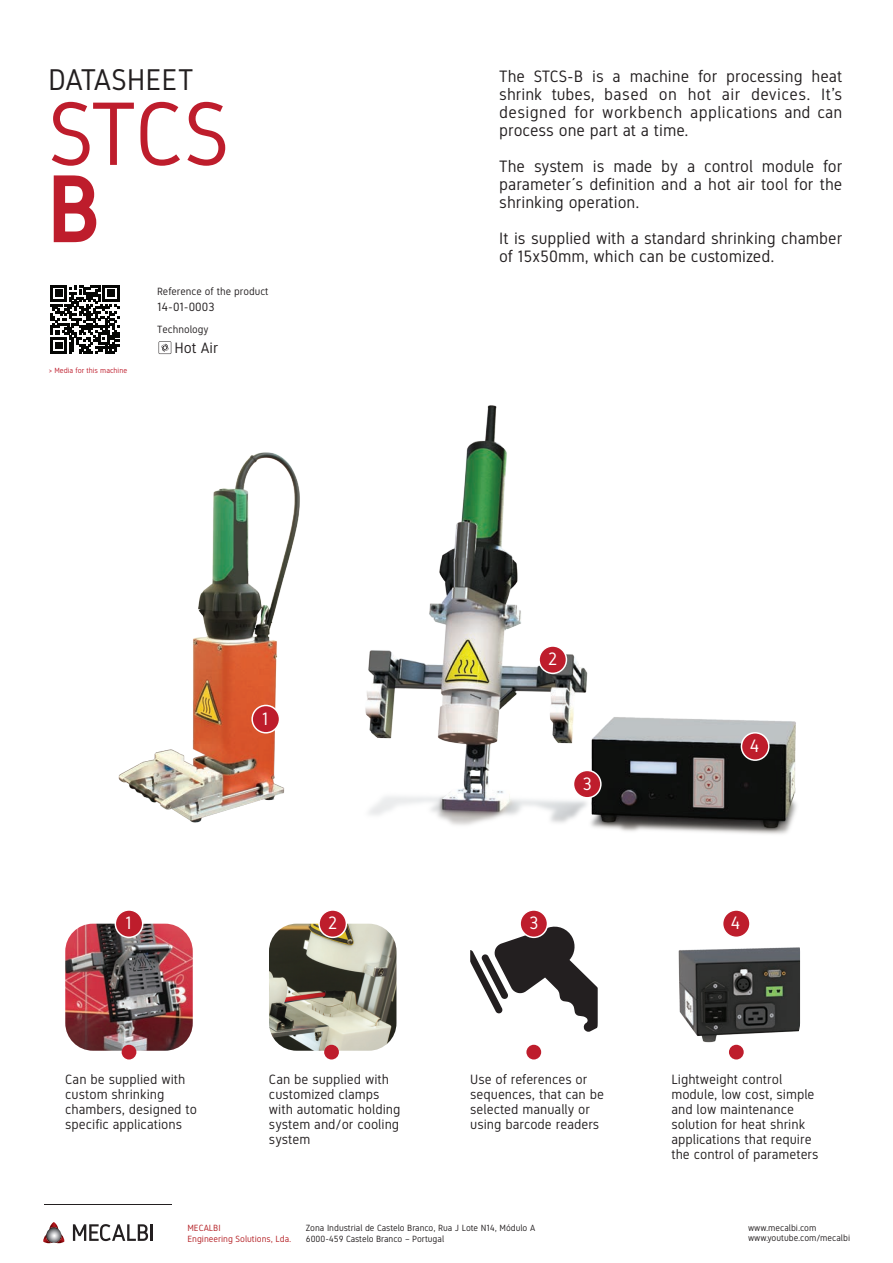
<style>
.page{position:relative;width:893px;height:1263px;background:#fff}
.page>*{position:absolute;margin:0;border:0;box-sizing:border-box;transform-origin:0 0}
.t1{font:90px/75px "Gidole";color:#be1d2c}
.t2{font:30px "Gidole";color:#231f20}
.t3{font:18px "Gidole";color:#fff}
.t4{font:16.5px/18px "Gidole";color:#231f20;text-align:justify}
.t5{font:15px "Gidole";color:#231f20}
.t6{font:13.5px/15px "Gidole";color:#231f20}
.t7{font:12px "Gidole";color:#231f20}
.t8{font:10.5px "Gidole";color:#231f20}
.t9{font:9px/10.5px "Gidole";color:#231f20}
.t10{font:9px/10.5px "Gidole";color:#b41f24}
.t11{font:7.5px "Gidole";color:#be1d2c}
</style>
<div class="page">
<img style="left:118px;top:452px;width:161px;height:371px">
<img style="left:279px;top:405px;width:518px;height:429px">
<svg style="left:53px;top:175px;width:44px;height:68px"></svg>
<div style="left:252px;top:705px;width:28px;height:28px;background:#be1d2c;border-radius:14px"></div>
<div style="left:251px;top:705px;width:29px;height:28px;border:2px solid #fff;border-radius:14px"></div>
<div style="left:539px;top:646px;width:27px;height:27px;background:#be1d2c;border-radius:14px"></div>
<div style="left:538px;top:645px;width:29px;height:29px;border:2px solid #fff;border-radius:14px"></div>
<div style="left:573px;top:770px;width:28px;height:28px;background:#be1d2c;border-radius:14px"></div>
<div style="left:573px;top:770px;width:29px;height:28px;border:2px solid #fff;border-radius:14px"></div>
<div style="left:741px;top:733px;width:28px;height:27px;background:#be1d2c;border-radius:14px"></div>
<div style="left:741px;top:732px;width:29px;height:29px;border:2px solid #fff;border-radius:14px"></div>
<svg style="left:470px;top:926px;width:128px;height:106px"></svg>
<img style="left:65px;top:924px;width:128px;height:127px">
<div style="left:115px;top:910px;width:28px;height:27px;background:#be1d2c;border-radius:14px"></div>
<div style="left:115px;top:909px;width:28px;height:29px;border:2px solid #fff;border-radius:14px"></div>
<div style="left:122px;top:1045px;width:14px;height:14px;background:#be1d2c;border-radius:7px"></div>
<img style="left:269px;top:924px;width:127px;height:127px">
<img style="left:678px;top:947px;width:122px;height:102px">
<div style="left:319px;top:910px;width:27px;height:27px;background:#be1d2c;border-radius:14px"></div>
<div style="left:318px;top:909px;width:29px;height:29px;border:2px solid #fff;border-radius:14px"></div>
<div style="left:520px;top:910px;width:27px;height:27px;background:#be1d2c;border-radius:14px"></div>
<div style="left:519px;top:909px;width:29px;height:29px;border:2px solid #fff;border-radius:14px"></div>
<div style="left:723px;top:910px;width:27px;height:27px;background:#be1d2c;border-radius:14px"></div>
<div style="left:722px;top:909px;width:29px;height:29px;border:2px solid #fff;border-radius:14px"></div>
<div style="left:324px;top:1045px;width:15px;height:14px;background:#be1d2c;border-radius:7px"></div>
<div style="left:526px;top:1045px;width:15px;height:14px;background:#be1d2c;border-radius:7px"></div>
<div style="left:729px;top:1045px;width:15px;height:14px;background:#be1d2c;border-radius:7px"></div>
<svg style="left:159px;top:341px;width:12px;height:13px"></svg>
<svg style="left:50px;top:285px;width:69px;height:69px"></svg>
<svg style="left:43px;top:1222px;width:21px;height:21px"></svg>
<svg style="left:46px;top:1228px;width:15px;height:15px"></svg>
<svg style="left:73px;top:1224px;width:80px;height:17px"></svg>
<hr style="left:44px;top:1205px;width:128px;height:1px;background:#231f20">
<h2 class="t2" style="left:48px;top:62px;width:147px">DATASHEET</h2>
<h1 class="t1" style="left:48px;top:96px;width:183px">STCS<br>B</h1>
<p class="t8" style="left:157px;top:285px;width:113px">Reference of the product</p>
<p class="t7" style="left:157px;top:300px;width:59px">14-01-0003</p>
<p class="t11" style="left:49px;top:366px;width:80px">&gt; Media for this machine</p>
<p class="t8" style="left:157px;top:324px;width:53px">Technology</p>
<p class="t5" style="left:174px;top:339px;width:45px">Hot Air</p>
<p class="t4" style="left:499px;top:67px;width:345px">The STCS-B is a machine for processing heat shrink tubes, based on hot air devices. It’s designed for workbench applications and can process one part at a time.</p>
<p class="t4" style="left:499px;top:157px;width:345px">The system is made by a control module for parameter´s definition and a hot air tool for the shrinking operation.</p>
<p class="t4" style="left:499px;top:229px;width:345px">It is supplied with a standard shrinking chamber of 15x50mm, which can be customized.</p>
<h3 class="t3" style="left:125px;top:912px;width:8px">1</h3>
<h3 class="t3" style="left:262px;top:708px;width:8px">1</h3>
<h3 class="t3" style="left:548px;top:648px;width:11px">2</h3>
<h3 class="t3" style="left:582px;top:773px;width:11px">3</h3>
<h3 class="t3" style="left:749px;top:735px;width:12px">4</h3>
<h3 class="t3" style="left:328px;top:912px;width:11px">2</h3>
<h3 class="t3" style="left:529px;top:912px;width:11px">3</h3>
<h3 class="t3" style="left:731px;top:912px;width:12px">4</h3>
<p class="t6" style="left:470px;top:1071px;width:135px">Use of references or sequences, that can be selected manually or using barcode readers</p>
<p class="t6" style="left:65px;top:1071px;width:133px">Can be supplied with custom shrinking chambers, designed to specific applications</p>
<p class="t6" style="left:671px;top:1071px;width:149px">Lightweight control module, low cost, simple and low maintenance solution for heat shrink applications that require the control of parameters</p>
<p class="t6" style="left:269px;top:1071px;width:133px">Can be supplied with customized clamps with automatic holding system and/or cooling system</p>
<p class="t10" style="left:187px;top:1222px;width:106px">MECALBI<br>Engineering Solutions, Lda.</p>
<p class="t9" style="left:306px;top:1222px;width:231px">Zona Industrial de Castelo Branco, Rua J Lote N14, Módulo A<br>6000-459 Castelo Branco – Portugal</p>
<p class="t9" style="left:748px;top:1222px;width:103px">www.mecalbi.com www.youtube.com/mecalbi</p>
</div>
